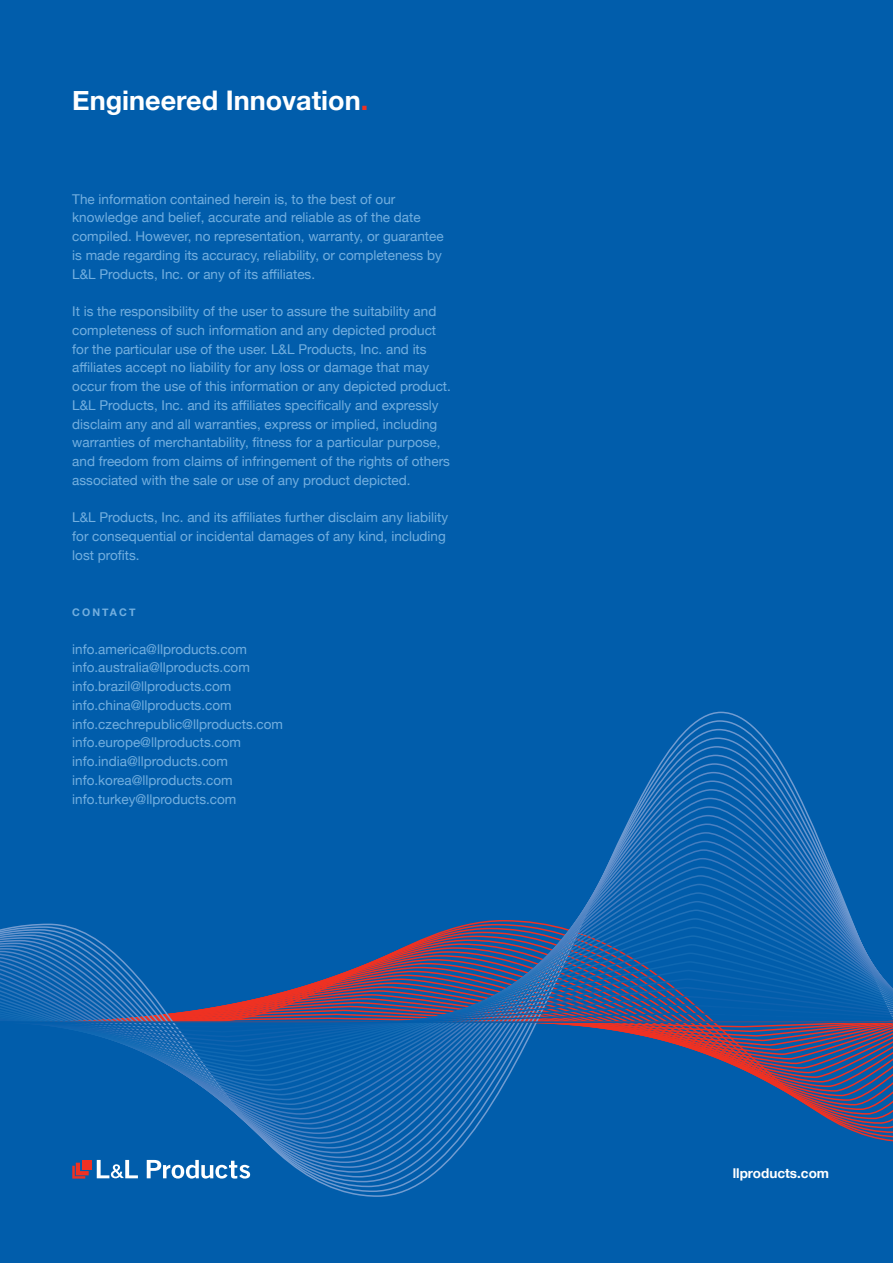
<style>
.page{position:relative;width:893px;height:1263px;background:#015dab}
.page>*{position:absolute;margin:0;border:0;box-sizing:border-box;transform-origin:0 0}
.t1{font:700 27px "Helvetica Neue";color:#fff}
.t2{font:13.5px/18.8px "Helvetica Neue";color:#73afdf}
.t3{font:700 13.5px "Helvetica Neue";color:#fff}
.t4{font:700 10.5px "Helvetica Neue";letter-spacing:.2em;color:#73afdf}
.s1{color:#ef3122}
</style>
<div class="page">
<svg style="left:258px;top:814px;width:635px;height:325px"></svg>
<svg style="left:253px;top:823px;width:640px;height:312px"></svg>
<svg style="left:248px;top:831px;width:645px;height:299px"></svg>
<svg style="left:242px;top:840px;width:651px;height:285px"></svg>
<svg style="left:237px;top:848px;width:656px;height:272px"></svg>
<svg style="left:231px;top:857px;width:662px;height:258px"></svg>
<svg style="left:226px;top:866px;width:667px;height:244px"></svg>
<svg style="left:220px;top:874px;width:673px;height:232px"></svg>
<svg style="left:214px;top:883px;width:679px;height:218px"></svg>
<svg style="left:207px;top:891px;width:686px;height:205px"></svg>
<svg style="left:200px;top:900px;width:693px;height:191px"></svg>
<svg style="left:193px;top:909px;width:700px;height:177px"></svg>
<svg style="left:18px;top:917px;width:875px;height:164px"></svg>
<svg style="left:0;top:926px;width:893px;height:151px"></svg>
<svg style="left:0;top:934px;width:893px;height:138px"></svg>
<svg style="left:0;top:943px;width:893px;height:124px"></svg>
<svg style="left:0;top:952px;width:893px;height:110px"></svg>
<svg style="left:0;top:960px;width:893px;height:97px"></svg>
<svg style="left:0;top:969px;width:893px;height:83px"></svg>
<svg style="left:0;top:977px;width:893px;height:71px"></svg>
<svg style="left:0;top:986px;width:893px;height:57px"></svg>
<svg style="left:0;top:995px;width:893px;height:43px"></svg>
<hr style="left:0;top:1021px;width:893px;height:2px;background:#015dab">
<svg style="left:147px;top:1160px;width:103px;height:18px"></svg>
<svg style="left:97px;top:1160px;width:41px;height:18px"></svg>
<div style="left:82px;top:1160px;width:10px;height:10px;background:#ef3122"></div>
<svg style="left:72px;top:1163px;width:17px;height:15px"></svg>
<h1 class="t1" style="left:72px;top:79px;width:297px">Engineered Innovation<span class="s1">.</span></h1>
<p class="t2" style="left:72px;top:190px;width:373px">The information contained herein is, to the best of our knowledge and belief, accurate and reliable as of the date compiled. However, no representation, warranty, or guarantee is made regarding its accuracy, reliability, or completeness by L&amp;L Products, Inc. or any of its affiliates.</p>
<p class="t2" style="left:72px;top:303px;width:380px">It is the responsibility of the user to assure the suitability and completeness of such information and any depicted product for the particular use of the user. L&amp;L Products, Inc. and its affiliates accept no liability for any loss or damage that may occur from the use of this information or any depicted product.<br>L&amp;L Products, Inc. and its affiliates specifically and expressly disclaim any and all warranties, express or implied, including warranties of merchantability, fitness for a particular purpose, and freedom from claims of infringement of the rights of others associated with the sale or use of any product depicted.</p>
<p class="t2" style="left:72px;top:509px;width:377px">L&amp;L Products, Inc. and its affiliates further disclaim any liability for consequential or incidental damages of any kind, including lost profits.</p>
<p class="t4" style="left:72px;top:604px;width:65px">CONTACT</p>
<p class="t2" style="left:72px;top:640px;width:212px">info.america@llproducts.com info.australia@llproducts.com info.brazil@llproducts.com info.china@llproducts.com info.czechrepublic@llproducts.com info.europe@llproducts.com info.india@llproducts.com info.korea@llproducts.com info.turkey@llproducts.com</p>
<p class="t3" style="left:733px;top:1162px;width:98px">llproducts.com</p>
</div>
